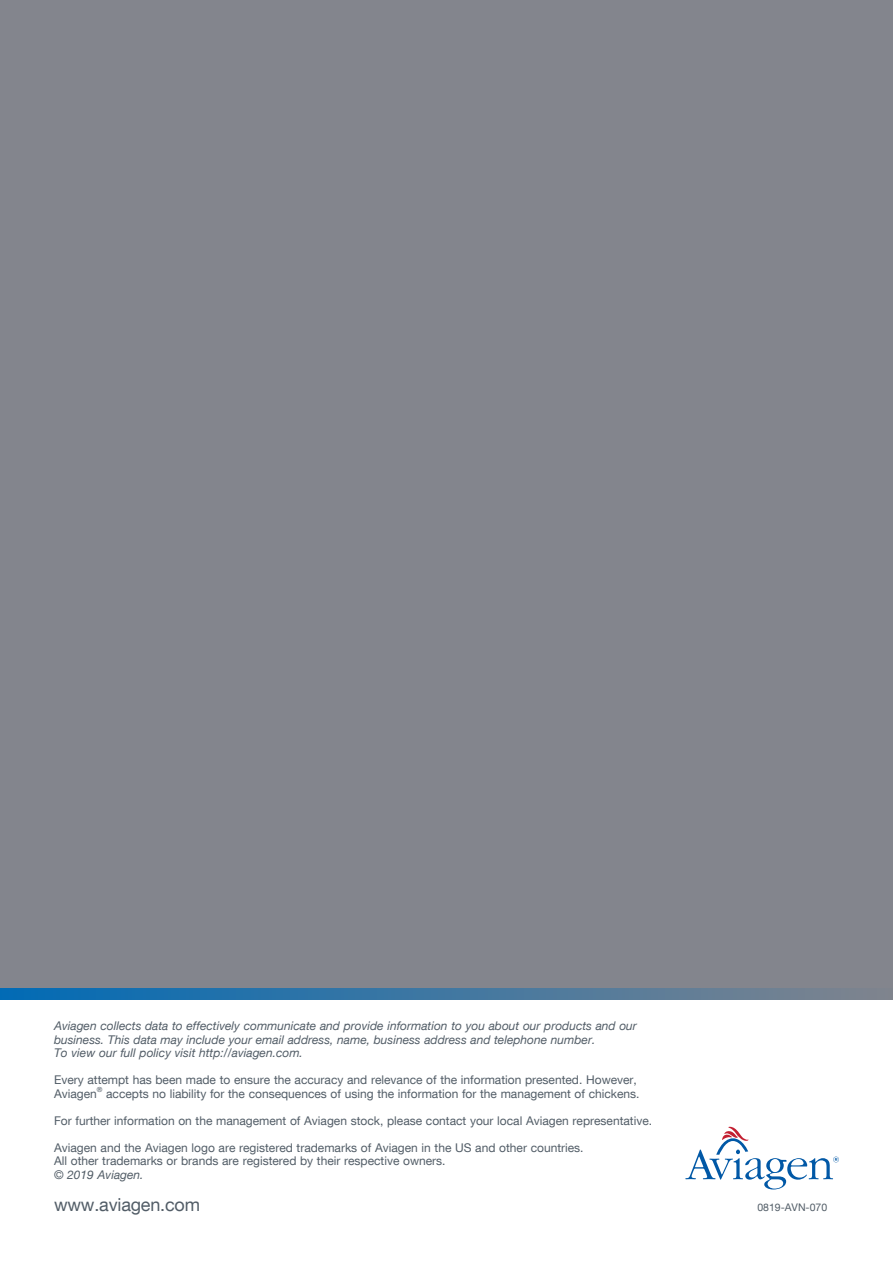
<style>
.page{position:relative;width:893px;height:1263px;background:#fff}
.page>*{position:absolute;margin:0;border:0;box-sizing:border-box;transform-origin:0 0}
.t1{font:18px "Helvetica Neue LT Com";letter-spacing:-.01em;color:#525d67}
.t2{font:12px/13.5px "Helvetica Neue LT Com";color:#525d67}
.t3{font:italic 12px/13.5px "Helvetica Neue LT Com";color:#525d67}
.t4{font:10.5px "Helvetica Neue LT Com";color:#525d67}
.t5{font:7.05px "Helvetica Neue LT Com";color:#525d67}
</style>
<div class="page">
<svg style="left:685px;top:1127px;width:154px;height:62px"></svg>
<div style="left:0;top:0;width:893px;height:1000px;background:#83858d"></div>
<svg style="left:0;top:988px;width:841px;height:12px;background:#3c76a2"></svg>
<p class="t3" style="left:54px;top:1019px;width:584px">Aviagen collects data to effectively communicate and provide information to you about our products and our business. This data may include your email address, name, business address and telephone number.<br>To view our full policy visit http://aviagen.com.</p>
<p class="t2" style="left:54px;top:1073px;width:584px">Every attempt has been made to ensure the accuracy and relevance of the information presented. However,<br>Aviagen</p>
<p class="t5" style="left:97px;top:1085px;width:7px">®</p>
<p class="t2" style="left:106px;top:1086px;width:535px">accepts no liability for the consequences of using the information for the management of chickens.</p>
<p class="t2" style="left:54px;top:1113px;width:600px">For further information on the management of Aviagen stock, please contact your local Aviagen representative.</p>
<p class="t2" style="left:54px;top:1140px;width:531px">Aviagen and the Aviagen logo are registered trademarks of Aviagen in the US and other countries.<br>All other trademarks or brands are registered by their respective owners.</p>
<p class="t3" style="left:54px;top:1167px;width:91px">© 2019 Aviagen.</p>
<h1 class="t1" style="left:54px;top:1193px;width:148px">www.aviagen.com</h1>
<p class="t4" style="left:757px;top:1201px;width:71px">0819-AVN-070</p>
</div>
